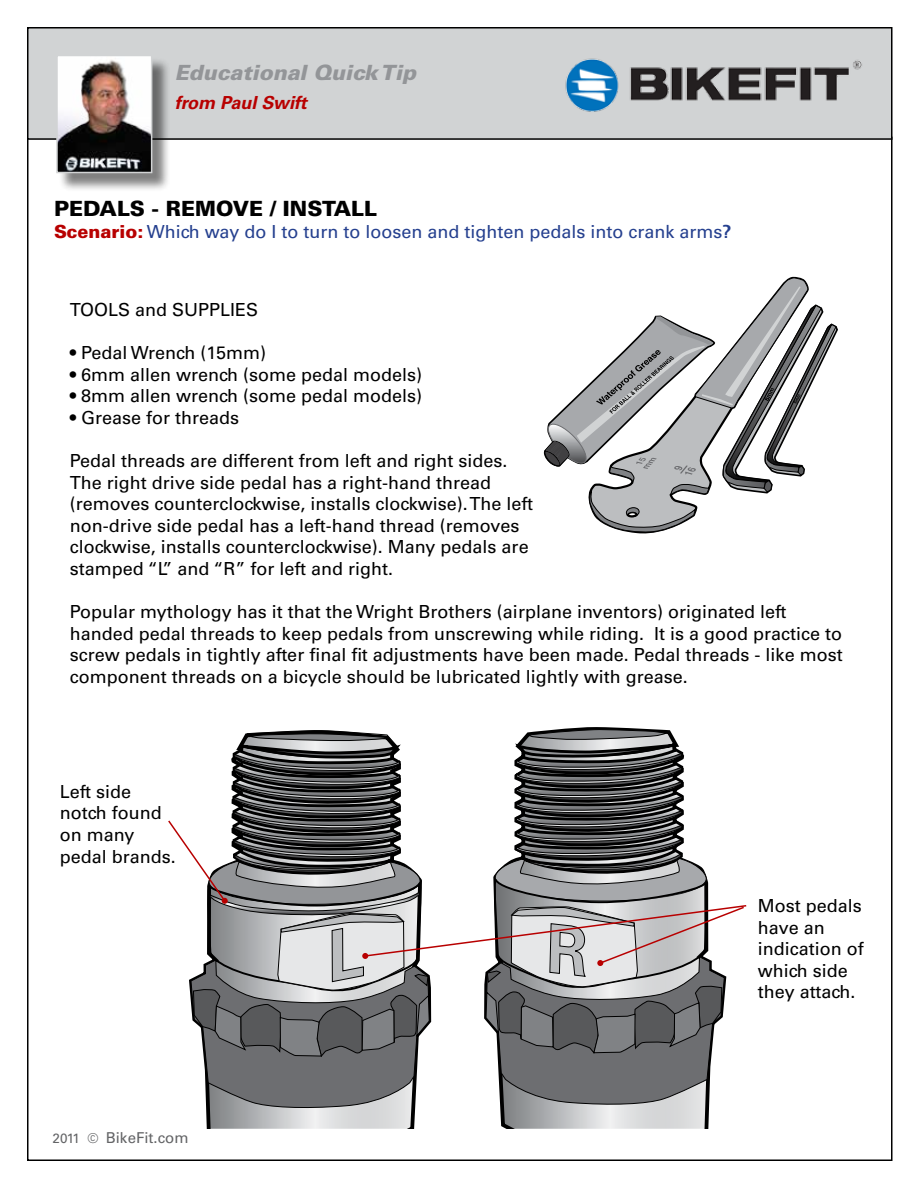
<style>
.page{position:relative;width:918px;height:1188px;background:#fff}
.page>*{position:absolute;margin:0;border:0;box-sizing:border-box;transform-origin:0 0}
.t1{font:900 21px "Univers LT Std";color:#000}
.t2{font:italic 900 21px "Univers LT Std";color:#939598}
.t3{font:18px/21.6px "Univers LT Std";color:#000}
.t4{font:18px "Univers LT Std";color:#25408f}
.t5{font:italic 700 18px "Univers LT Std";color:#b80000}
.t6{font:15px "Univers LT Std";color:#636466}
.s1{font-weight:900;color:#b80000}
.s2{font-weight:700}
.s3{font-size:13.5px}
</style>
<div class="page">
<div style="left:28px;top:28px;width:864px;height:111px;background:#d1d3d4"></div>
<div style="left:27px;top:27px;width:865px;height:113px;border:2px solid #000"></div>
<img style="left:565px;top:58px;width:297px;height:54px">
<div style="left:58px;top:57px;width:113px;height:135px;background:#000;opacity:.5"></div>
<img style="left:59px;top:58px;width:90px;height:112px">
<div style="left:56px;top:55px;width:96px;height:118px;border:2px solid #d1d3d4"></div>
<svg style="left:543px;top:278px;width:295px;height:255px"></svg>
<svg style="left:168px;top:727px;width:579px;height:402px"></svg>
<p class="t2" style="left:175px;top:60px;width:243px">Educational Quick Tip</p>
<p class="t5" style="left:175px;top:92px;width:134px">from Paul Swift</p>
<p class="t1" style="left:54px;top:195px;width:324px">PEDALS - REMOVE / INSTALL</p>
<p class="t4" style="left:54px;top:221px;width:679px"><span class="s1">Scenario:</span> Which way do I to turn to loosen and tighten pedals into crank arms<span class="s2">?</span></p>
<p class="t3" style="left:70px;top:299px;width:190px">TOOLS and SUPPLIES</p>
<p class="t3" style="left:70px;top:342px;width:198px">• Pedal Wrench (15mm)</p>
<p class="t3" style="left:70px;top:364px;width:354px">• 6mm allen wrench (some pedal models)</p>
<p class="t3" style="left:70px;top:385px;width:354px">• 8mm allen wrench (some pedal models)</p>
<p class="t3" style="left:70px;top:407px;width:171px">• Grease for threads</p>
<p class="t3" style="left:70px;top:450px;width:465px">Pedal threads are different from left and right sides.<br>The right drive side pedal has a right-hand thread (removes counterclockwise, installs clockwise). The left non-drive side pedal has a left-hand thread (removes clockwise, installs counterclockwise). Many pedals are stamped “L” and “R” for left and right.</p>
<p class="t3" style="left:70px;top:601px;width:775px">Popular mythology has it that the Wright Brothers (airplane inventors) originated left handed pedal threads to keep pedals from unscrewing while riding. It is a good practice to screw pedals in tightly after final fit adjustments have been made. Pedal threads - like most component threads on a bicycle should be lubricated lightly with grease.</p>
<p class="t3" style="left:60px;top:781px;width:118px">Left side notch found on many pedal brands.</p>
<p class="t6" style="left:53px;top:1128px;width:138px"><span class="s3">2011 ©</span> BikeFit.com</p>
<p class="t3" style="left:758px;top:895px;width:108px">Most pedals have an indication of which side they attach.</p>
</div>
